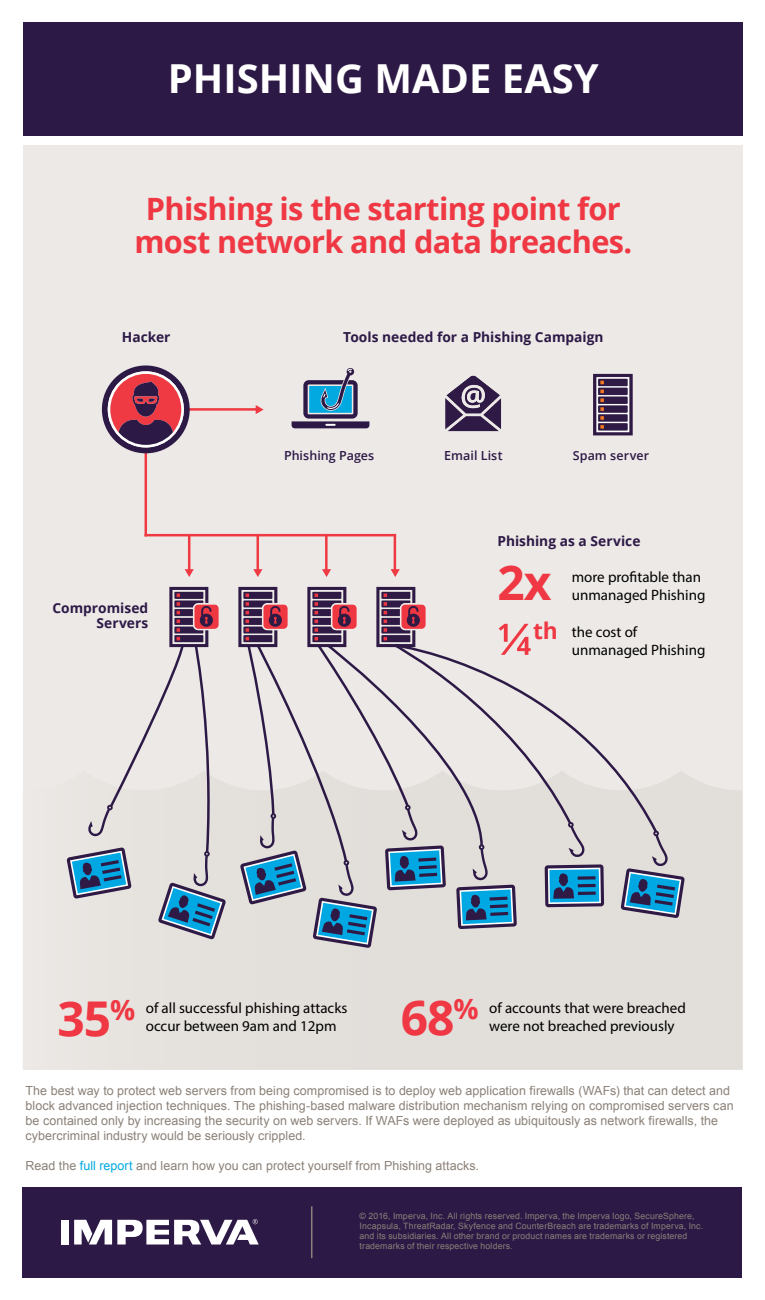
<style>
.page{position:relative;width:765px;height:1300px;background:#fff}
.page>*{position:absolute;margin:0;border:0;box-sizing:border-box;transform-origin:0 0}
.t1{font:700 48px "Open Sans";color:#ef3843}
.t2{font:700 40px "Open Sans";color:#fff}
.t3{font:700 30.75px/33.4px "Open Sans";letter-spacing:-.02em;color:#ef3843;text-align:center}
.t4{font:700 22.88px "Open Sans";color:#ef3843}
.t5{font:15px/18px "Myriad Pro";color:#000}
.t6{font:700 13.75px/15px "Open Sans";letter-spacing:.005em;color:#2d1946;text-align:right}
.t7{font:12.5px/15px "Arial";letter-spacing:.005em;color:#8b8178}
.t8{font:600 12.5px "Open Sans";letter-spacing:.005em;color:#2d1946}
.t9{font:8.75px/10px "Arial";letter-spacing:.015em;color:#8b8178}
.s1{font-family:"Open Sans";font-weight:700;font-size:48px;color:#ef3843}
.s2{color:#02a8e0}
</style>
<div class="page">
<div style="left:23px;top:1187px;width:720px;height:90px;background:#2d1946"></div>
<div style="left:23px;top:23px;width:720px;height:113px;background:#2d1946"></div>
<div style="left:61px;top:1219px;width:8px;height:25px;background:#fff"></div>
<svg style="left:74px;top:1219px;width:185px;height:25px"></svg>
<hr style="left:311px;top:1206px;width:1px;height:51px;background:#8b8178">
<div style="left:23px;top:146px;width:720px;height:923px;background:#ece9e6"></div>
<div style="left:66px;top:771px;width:676px;height:298px;background:#e2deda"></div>
<img style="left:169px;top:586px;width:50px;height:56px">
<img style="left:238px;top:586px;width:50px;height:62px">
<img style="left:307px;top:586px;width:50px;height:37px">
<img style="left:376px;top:586px;width:50px;height:37px">
<svg style="left:292px;top:368px;width:77px;height:60px"></svg>
<hr style="left:145px;top:450px;width:2px;height:85px;background:#ef3a43">
<hr style="left:188px;top:535px;width:2px;height:36px;background:#ef3a43">
<hr style="left:325px;top:535px;width:3px;height:36px;background:#ef3a43">
<hr style="left:257px;top:535px;width:2px;height:36px;background:#ef3a43">
<hr style="left:394px;top:535px;width:2px;height:36px;background:#ef3a43">
<hr style="left:146px;top:534px;width:249px;height:2px;background:#ef3a43">
<img style="left:445px;top:375px;width:57px;height:57px">
<img style="left:593px;top:373px;width:40px;height:63px">
<svg style="left:604px;top:756px;width:55px;height:78px"></svg>
<hr style="left:190px;top:408px;width:65px;height:2px;background:#ef3a43">
<svg style="left:102px;top:365px;width:88px;height:88px"></svg>
<svg style="left:67px;top:642px;width:159px;height:297px"></svg>
<svg style="left:621px;top:830px;width:64px;height:88px"></svg>
<svg style="left:256px;top:405px;width:8px;height:9px"></svg>
<svg style="left:185px;top:569px;width:9px;height:8px"></svg>
<svg style="left:253px;top:569px;width:9px;height:8px"></svg>
<svg style="left:322px;top:569px;width:9px;height:8px"></svg>
<svg style="left:391px;top:569px;width:9px;height:8px"></svg>
<svg style="left:240px;top:623px;width:364px;height:325px"></svg>
<h2 class="t2" style="left:168px;top:62px;width:433px">PHISHING MADE EASY</h2>
<h3 class="t3" style="left:134px;top:195px;width:499px">Phishing is the starting point for most network and data breaches.</h3>
<p class="t6" style="left:122px;top:331px;width:50px">Hacker</p>
<p class="t6" style="left:52px;top:601px;width:97px">Compromised<br>Servers</p>
<p class="t6" style="left:343px;top:331px;width:262px">Tools needed for a Phishing Campaign</p>
<p class="t8" style="left:284px;top:450px;width:92px">Phishing Pages</p>
<p class="t8" style="left:444px;top:450px;width:60px">Email List</p>
<p class="t8" style="left:573px;top:450px;width:78px">Spam server</p>
<p class="t6" style="left:497px;top:535px;width:144px">Phishing as a Service</p>
<p class="t5" style="left:572px;top:569px;width:131px">more profitable than</p>
<h1 class="t1" style="left:497px;top:563px;width:56px">2x</h1>
<p class="t5" style="left:572px;top:587px;width:135px">unmanaged Phishing</p>
<p class="t5" style="left:572px;top:623px;width:135px">the cost of unmanaged Phishing</p>
<h3 class="t4" style="left:533px;top:621px;width:26px">th</h3>
<p class="t5" style="left:57px;top:999px;width:291px;text-indent:88px">of all successful phishing attacks<br><span class="s1">35</span><sup>%</sup> occur between 9am and 12pm</p>
<p class="t5" style="left:401px;top:1000px;width:287px;text-indent:88px">of accounts that were breached<br><span class="s1">68</span><sup>%</sup> were not breached previously</p>
<p class="t7" style="left:26px;top:1084px;width:710px">The best way to protect web servers from being compromised is to deploy web application firewalls (WAFs) that can detect and block advanced injection techniques. The phishing-based malware distribution mechanism relying on compromised servers can be contained only by increasing the security on web servers. If WAFs were deployed as ubiquitously as network firewalls, the cybercriminal industry would be seriously crippled.</p>
<p class="t7" style="left:26px;top:1159px;width:455px">Read the <span class="s2">full report</span> and learn how you can protect yourself from Phishing attacks.</p>
<p class="t9" style="left:360px;top:1211px;width:345px">© 2016, Imperva, Inc. All rights reserved. Imperva, the Imperva logo, SecureSphere, Incapsula, ThreatRadar, Skyfence and CounterBreach are trademarks of Imperva, Inc. and its subsidiaries. All other brand or product names are trademarks or registered trademarks of their respective holders.</p>
</div>
